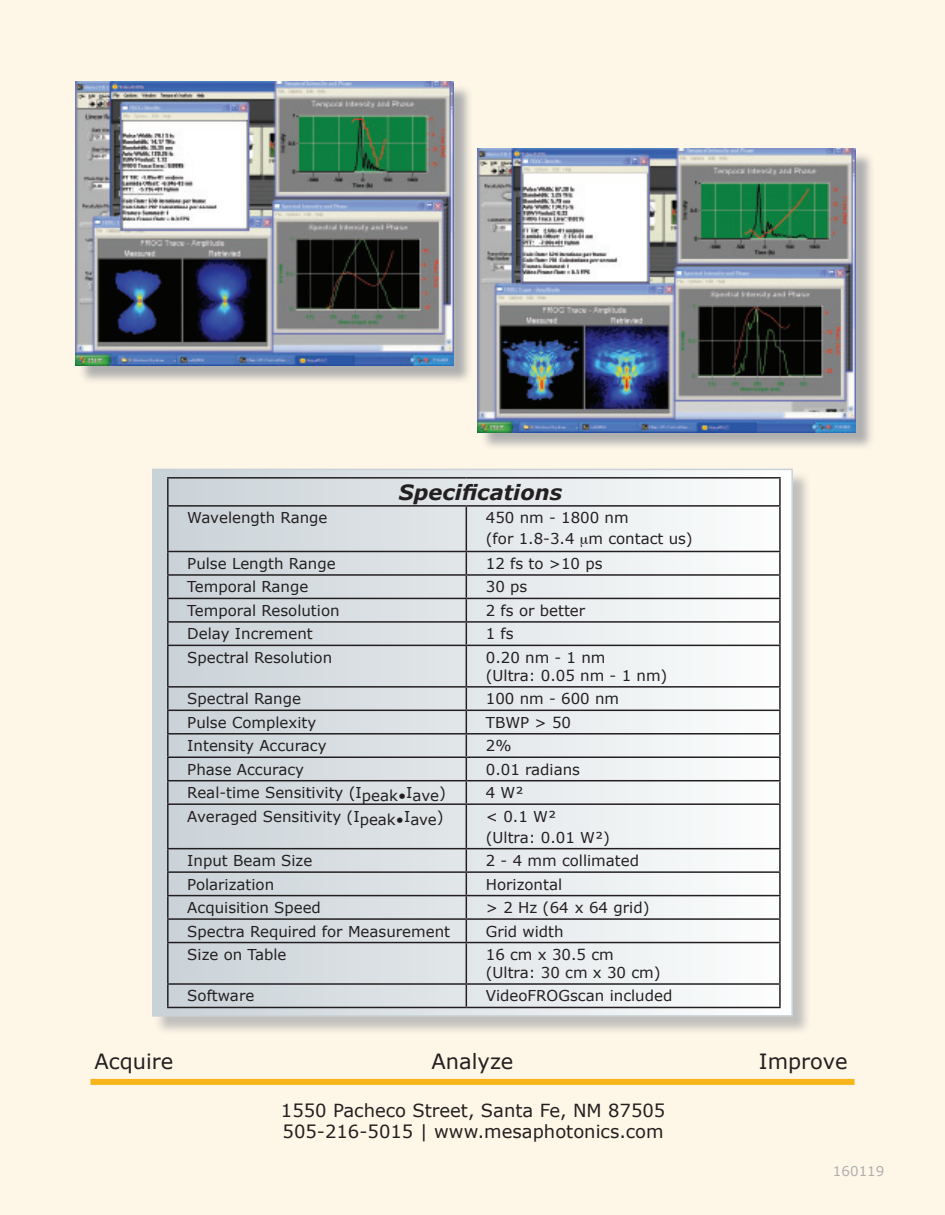
<style>
.page{position:relative;width:945px;height:1215px;background:#fef6e7}
.page>*{position:absolute;margin:0;border:0;box-sizing:border-box;transform-origin:0 0}
.t1{font:21px "Verdana";color:#231f20}
.t2{font:italic 700 21px "Verdana";color:#231f20}
.t3{font:18px "Verdana";color:#231f20}
.t4{font:15px "Verdana";color:#231f20}
.t5{font:13.5px "Verdana";color:#afafaf}
</style>
<div class="page">
<div style="left:90px;top:1079px;width:765px;height:6px;background:#f7b51b"></div>
<svg style="left:480px;top:155px;width:392px;height:292px;background:#c1c0be"></svg>
<img style="left:478px;top:148px;width:378px;height:284px">
<svg style="left:82px;top:88px;width:388px;height:293px;background:#c6c3bf"></svg>
<img style="left:76px;top:82px;width:378px;height:284px">
<div style="left:154px;top:471px;width:658px;height:564px;background:#afafaf;opacity:.75"></div>
<svg style="left:155px;top:472px;width:635px;height:542px;background:#e0e5e7"></svg>
<hr style="left:167px;top:477px;width:299px;height:2px;background:#231f20">
<hr style="left:167px;top:479px;width:2px;height:26px;background:#231f20">
<hr style="left:466px;top:477px;width:315px;height:2px;background:#231f20">
<hr style="left:779px;top:479px;width:2px;height:26px;background:#231f20">
<hr style="left:167px;top:505px;width:299px;height:2px;background:#231f20">
<hr style="left:167px;top:507px;width:2px;height:44px;background:#231f20">
<hr style="left:466px;top:505px;width:315px;height:2px;background:#231f20">
<hr style="left:466px;top:507px;width:1px;height:44px;background:#231f20">
<hr style="left:779px;top:507px;width:2px;height:44px;background:#231f20">
<hr style="left:167px;top:551px;width:299px;height:1px;background:#231f20">
<hr style="left:167px;top:552px;width:2px;height:22px;background:#231f20">
<hr style="left:466px;top:551px;width:315px;height:1px;background:#231f20">
<hr style="left:779px;top:552px;width:2px;height:22px;background:#231f20">
<hr style="left:167px;top:574px;width:299px;height:2px;background:#231f20">
<hr style="left:167px;top:576px;width:2px;height:22px;background:#231f20">
<hr style="left:466px;top:574px;width:315px;height:2px;background:#231f20">
<hr style="left:779px;top:576px;width:2px;height:22px;background:#231f20">
<hr style="left:167px;top:598px;width:299px;height:1px;background:#231f20">
<hr style="left:167px;top:599px;width:2px;height:22px;background:#231f20">
<hr style="left:466px;top:598px;width:315px;height:1px;background:#231f20">
<hr style="left:779px;top:599px;width:2px;height:22px;background:#231f20">
<hr style="left:167px;top:621px;width:299px;height:2px;background:#231f20">
<hr style="left:167px;top:623px;width:2px;height:22px;background:#231f20">
<hr style="left:466px;top:621px;width:315px;height:2px;background:#231f20">
<svg style="left:466px;top:552px;width:1px;height:93px"></svg>
<hr style="left:779px;top:623px;width:2px;height:22px;background:#231f20">
<hr style="left:167px;top:645px;width:299px;height:1px;background:#231f20">
<hr style="left:167px;top:646px;width:2px;height:40px;background:#231f20">
<hr style="left:466px;top:645px;width:315px;height:1px;background:#231f20">
<hr style="left:466px;top:646px;width:1px;height:40px;background:#231f20">
<hr style="left:779px;top:646px;width:2px;height:40px;background:#231f20">
<hr style="left:167px;top:686px;width:299px;height:2px;background:#231f20">
<hr style="left:167px;top:688px;width:2px;height:22px;background:#231f20">
<hr style="left:466px;top:686px;width:315px;height:2px;background:#231f20">
<hr style="left:779px;top:688px;width:2px;height:22px;background:#231f20">
<hr style="left:167px;top:710px;width:299px;height:1px;background:#231f20">
<hr style="left:167px;top:711px;width:2px;height:22px;background:#231f20">
<hr style="left:466px;top:710px;width:315px;height:1px;background:#231f20">
<hr style="left:779px;top:711px;width:2px;height:22px;background:#231f20">
<hr style="left:167px;top:733px;width:299px;height:2px;background:#231f20">
<hr style="left:167px;top:735px;width:2px;height:22px;background:#231f20">
<hr style="left:466px;top:733px;width:315px;height:2px;background:#231f20">
<hr style="left:779px;top:735px;width:2px;height:22px;background:#231f20">
<hr style="left:167px;top:757px;width:299px;height:1px;background:#231f20">
<hr style="left:167px;top:758px;width:2px;height:22px;background:#231f20">
<hr style="left:466px;top:757px;width:315px;height:1px;background:#231f20">
<hr style="left:779px;top:758px;width:2px;height:22px;background:#231f20">
<hr style="left:167px;top:780px;width:299px;height:1px;background:#231f20">
<hr style="left:167px;top:781px;width:2px;height:22px;background:#231f20">
<hr style="left:466px;top:780px;width:315px;height:1px;background:#231f20">
<svg style="left:466px;top:688px;width:1px;height:115px"></svg>
<hr style="left:779px;top:781px;width:2px;height:22px;background:#231f20">
<hr style="left:167px;top:803px;width:299px;height:2px;background:#231f20">
<hr style="left:167px;top:805px;width:2px;height:43px;background:#231f20">
<hr style="left:466px;top:803px;width:315px;height:2px;background:#231f20">
<hr style="left:466px;top:805px;width:1px;height:43px;background:#231f20">
<hr style="left:779px;top:805px;width:2px;height:43px;background:#231f20">
<hr style="left:167px;top:848px;width:299px;height:1px;background:#231f20">
<hr style="left:167px;top:849px;width:2px;height:22px;background:#231f20">
<hr style="left:466px;top:848px;width:315px;height:1px;background:#231f20">
<hr style="left:779px;top:849px;width:2px;height:22px;background:#231f20">
<hr style="left:167px;top:871px;width:299px;height:2px;background:#231f20">
<hr style="left:167px;top:873px;width:2px;height:22px;background:#231f20">
<hr style="left:466px;top:871px;width:315px;height:2px;background:#231f20">
<hr style="left:779px;top:873px;width:2px;height:22px;background:#231f20">
<hr style="left:167px;top:895px;width:299px;height:1px;background:#231f20">
<hr style="left:167px;top:896px;width:2px;height:22px;background:#231f20">
<hr style="left:466px;top:895px;width:315px;height:1px;background:#231f20">
<hr style="left:779px;top:896px;width:2px;height:22px;background:#231f20">
<hr style="left:167px;top:918px;width:299px;height:2px;background:#231f20">
<hr style="left:167px;top:920px;width:2px;height:22px;background:#231f20">
<hr style="left:466px;top:918px;width:315px;height:2px;background:#231f20">
<svg style="left:466px;top:849px;width:1px;height:93px"></svg>
<hr style="left:779px;top:920px;width:2px;height:22px;background:#231f20">
<hr style="left:167px;top:942px;width:299px;height:1px;background:#231f20">
<hr style="left:167px;top:943px;width:2px;height:40px;background:#231f20">
<hr style="left:466px;top:942px;width:315px;height:1px;background:#231f20">
<hr style="left:466px;top:943px;width:1px;height:40px;background:#231f20">
<hr style="left:779px;top:943px;width:2px;height:40px;background:#231f20">
<hr style="left:167px;top:983px;width:299px;height:2px;background:#231f20">
<hr style="left:167px;top:985px;width:2px;height:22px;background:#231f20">
<hr style="left:466px;top:983px;width:315px;height:2px;background:#231f20">
<svg style="left:466px;top:985px;width:1px;height:22px"></svg>
<hr style="left:779px;top:985px;width:2px;height:22px;background:#231f20">
<hr style="left:167px;top:1007px;width:299px;height:1px;background:#231f20">
<hr style="left:466px;top:1007px;width:315px;height:1px;background:#231f20">
<div style="left:152px;top:469px;width:641px;height:548px;border:2px solid #c9d2d7"></div>
<svg style="left:581px;top:538px;width:7px;height:9px"></svg>
<p class="t2" style="left:399px;top:477px;width:165px">Specifications</p>
<p class="t4" style="left:187px;top:508px;width:142px">Wavelength Range</p>
<p class="t4" style="left:486px;top:508px;width:144px">450 nm - 1800 nm</p>
<p class="t4" style="left:486px;top:529px;width:208px">(for 1.8-3.4 m contact us)</p>
<p class="t4" style="left:187px;top:553px;width:150px">Pulse Length Range</p>
<p class="t4" style="left:486px;top:553px;width:118px">12 fs to &gt;10 ps</p>
<p class="t4" style="left:187px;top:577px;width:123px">Temporal Range</p>
<p class="t4" style="left:486px;top:577px;width:43px">30 ps</p>
<p class="t4" style="left:187px;top:600px;width:154px">Temporal Resolution</p>
<p class="t4" style="left:486px;top:600px;width:101px">2 fs or better</p>
<p class="t4" style="left:187px;top:624px;width:127px">Delay Increment</p>
<p class="t4" style="left:486px;top:624px;width:29px">1 fs</p>
<p class="t4" style="left:187px;top:647px;width:146px">Spectral Resolution</p>
<p class="t4" style="left:486px;top:647px;width:121px">0.20 nm - 1 nm</p>
<p class="t4" style="left:486px;top:665px;width:183px">(Ultra: 0.05 nm - 1 nm)</p>
<p class="t4" style="left:187px;top:689px;width:115px">Spectral Range</p>
<p class="t4" style="left:486px;top:689px;width:135px">100 nm - 600 nm</p>
<p class="t4" style="left:187px;top:712px;width:130px">Pulse Complexity</p>
<p class="t4" style="left:486px;top:712px;width:87px">TBWP &gt; 50</p>
<p class="t4" style="left:187px;top:735px;width:141px">Intensity Accuracy</p>
<p class="t4" style="left:486px;top:735px;width:27px">2%</p>
<p class="t4" style="left:187px;top:759px;width:118px">Phase Accuracy</p>
<p class="t4" style="left:486px;top:759px;width:96px">0.01 radians</p>
<p class="t4" style="left:187px;top:782px;width:260px">Real-time Sensitivity (Ipeak•Iave)</p>
<p class="t4" style="left:486px;top:782px;width:39px">4 W²</p>
<p class="t4" style="left:187px;top:806px;width:258px">Averaged Sensitivity (Ipeak•Iave)</p>
<p class="t4" style="left:486px;top:806px;width:72px">&lt; 0.1 W²</p>
<p class="t4" style="left:486px;top:827px;width:126px">(Ultra: 0.01 W²)</p>
<p class="t4" style="left:187px;top:850px;width:127px">Input Beam Size</p>
<p class="t4" style="left:486px;top:850px;width:155px">2 - 4 mm collimated</p>
<p class="t4" style="left:187px;top:874px;width:88px">Polarization</p>
<p class="t4" style="left:486px;top:874px;width:78px">Horizontal</p>
<p class="t4" style="left:187px;top:897px;width:135px">Acquisition Speed</p>
<p class="t4" style="left:486px;top:897px;width:165px">&gt; 2 Hz (64 x 64 grid)</p>
<p class="t4" style="left:187px;top:921px;width:264px">Spectra Required for Measurement</p>
<p class="t4" style="left:486px;top:921px;width:79px">Grid width</p>
<p class="t4" style="left:187px;top:944px;width:101px">Size on Table</p>
<p class="t4" style="left:486px;top:944px;width:129px">16 cm x 30.5 cm</p>
<p class="t4" style="left:486px;top:962px;width:176px">(Ultra: 30 cm x 30 cm)</p>
<p class="t4" style="left:187px;top:986px;width:69px">Software</p>
<p class="t4" style="left:486px;top:986px;width:188px">VideoFROGscan included</p>
<p class="t1" style="left:94px;top:1047px;width:80px">Acquire</p>
<p class="t1" style="left:432px;top:1047px;width:83px">Analyze</p>
<p class="t1" style="left:759px;top:1047px;width:90px">Improve</p>
<p class="t3" style="left:281px;top:1098px;width:386px">1550 Pacheco Street, Santa Fe, NM 87505</p>
<p class="t3" style="left:283px;top:1119px;width:383px">505-216-5015 | www.mesaphotonics.com</p>
<p class="t5" style="left:833px;top:1162px;width:53px">160119</p>
</div>
